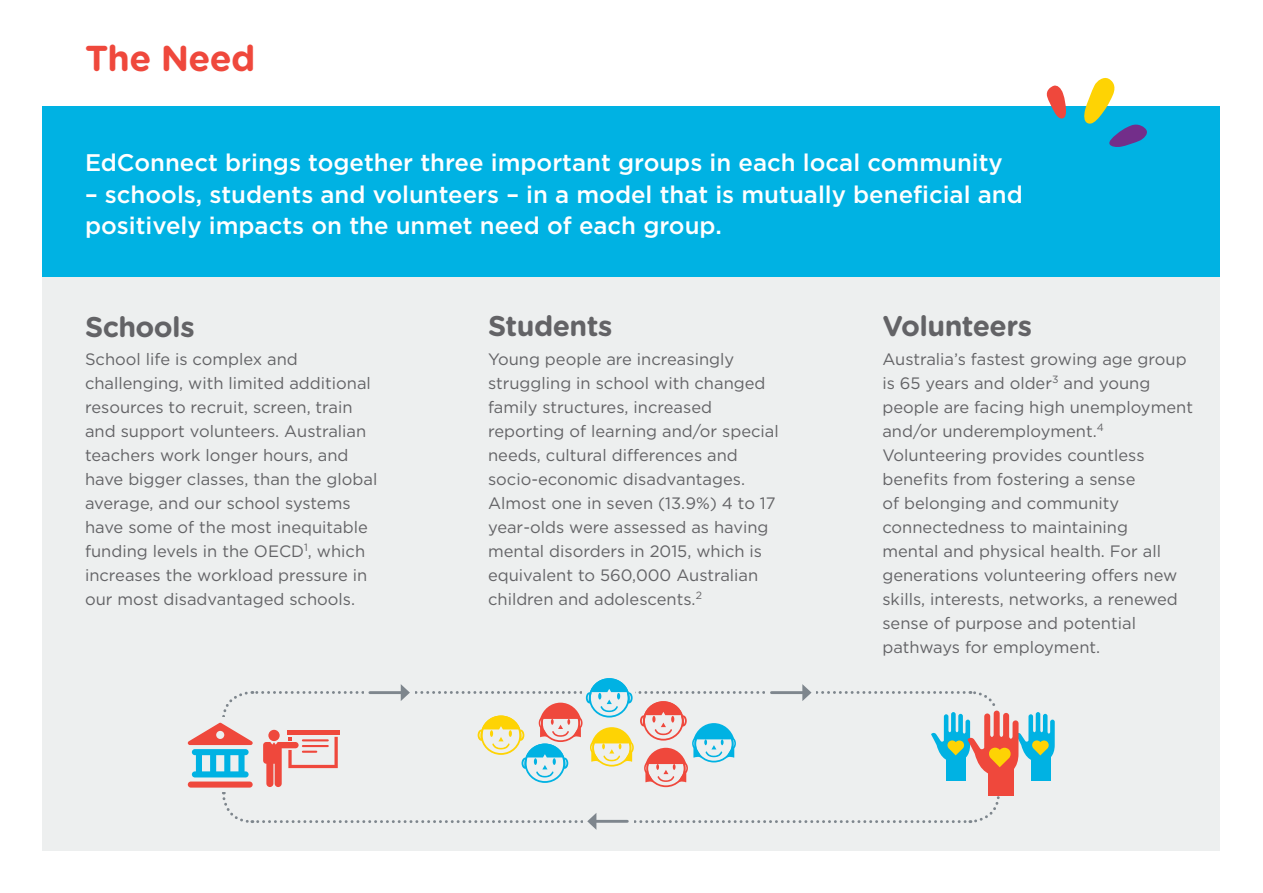
<style>
.page{position:relative;width:1263px;height:893px;background:#fff}
.page>*{position:absolute;margin:0;border:0;box-sizing:border-box;transform-origin:0 0}
.t1{font:700 36px "Gotham Rounded";letter-spacing:-.02em;color:#ef483c}
.t2{font:700 28.5px "Gotham Rounded";letter-spacing:-.02em;color:#636366}
.t3{font:500 24px/31.5px "Gotham HTF";color:#fff}
.t4{font:16.5px/24px "Gotham HTF";color:#636366}
</style>
<div class="page">
<div style="left:43px;top:106px;width:1177px;height:745px;background:#edefef"></div>
<div style="left:43px;top:106px;width:1177px;height:170px;background:#00b2e3"></div>
<svg style="left:1046px;top:85px;width:20px;height:34px"></svg>
<svg style="left:1084px;top:78px;width:63px;height:69px"></svg>
<svg style="left:188px;top:678px;width:867px;height:152px"></svg>
<h1 class="t1" style="left:85px;top:32px;width:172px">The Need</h1>
<p class="t3" style="left:85px;top:147px;width:919px">EdConnect brings together three important groups in each local community</p>
<p class="t3" style="left:85px;top:178px;width:939px">– schools, students and volunteers – in a model that is mutually beneficial and positively impacts on the unmet need of each group.</p>
<h1 class="t2" style="left:85px;top:306px;width:111px">Schools</h1>
<p class="t4" style="left:85px;top:347px;width:294px">School life is complex and challenging, with limited additional resources to recruit, screen, train and support volunteers. Australian teachers work longer hours, and have bigger classes, than the global average, and our school systems have some of the most inequitable funding levels in the OECD<sup>1</sup>, which increases the workload pressure in our most disadvantaged schools.</p>
<h1 class="t2" style="left:488px;top:305px;width:126px">Students</h1>
<p class="t4" style="left:488px;top:347px;width:292px">Young people are increasingly struggling in school with changed family structures, increased reporting of learning and/or special needs, cultural differences and socio-economic disadvantages.<br>Almost one in seven (13.9%) 4 to 17 year-olds were assessed as having mental disorders in 2015, which is equivalent to 560,000 Australian children and adolescents.<sup>2</sup></p>
<h1 class="t2" style="left:882px;top:305px;width:151px">Volunteers</h1>
<p class="t4" style="left:882px;top:347px;width:312px">Australia’s fastest growing age group is 65 years and older<sup>3</sup> and young people are facing high unemployment and/or underemployment.<sup>4<br></sup>Volunteering provides countless benefits from fostering a sense<br>of belonging and community connectedness to maintaining<br>mental and physical health. For all generations volunteering offers new skills, interests, networks, a renewed sense of purpose and potential pathways for employment.</p>
</div>
